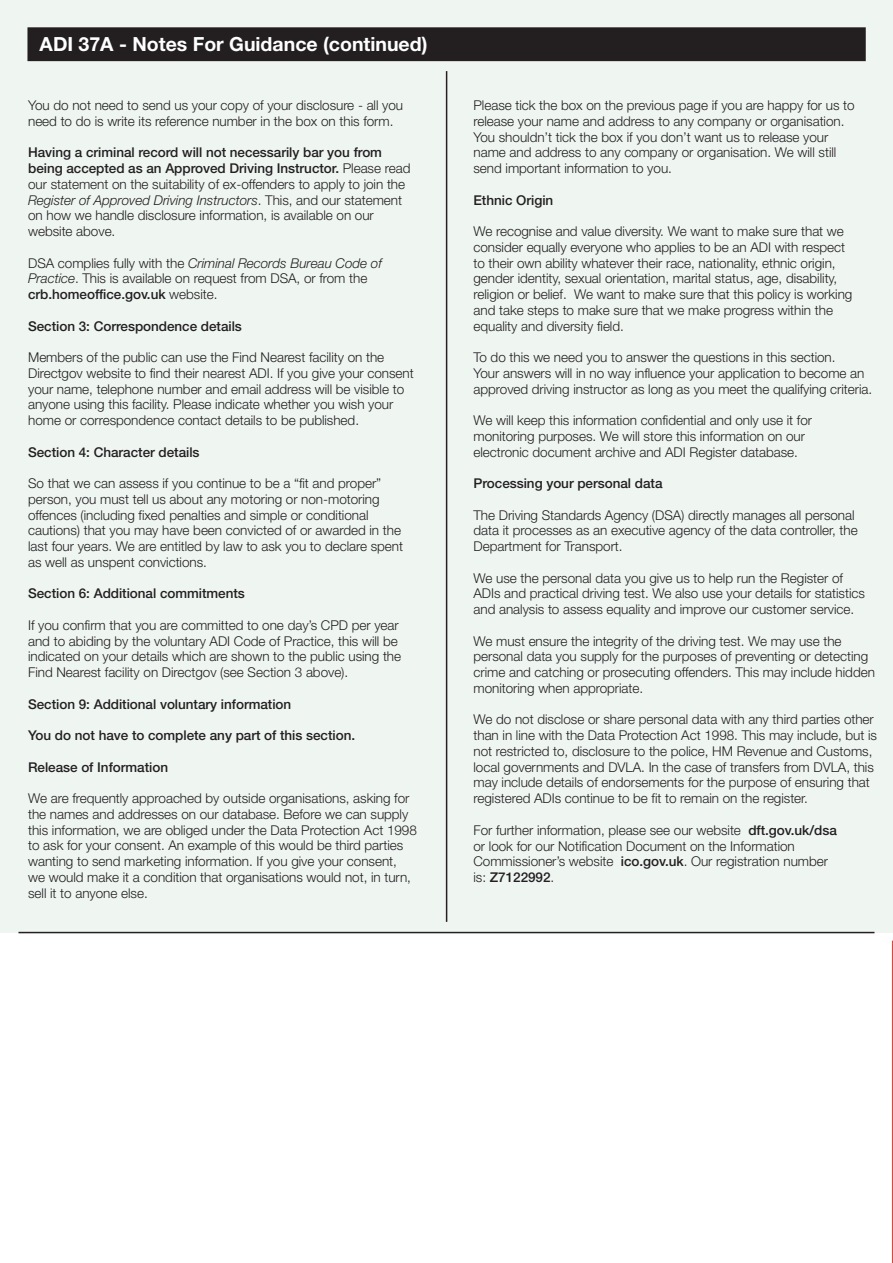
<style>
.page{position:relative;width:893px;height:1263px;background:#fff}
.page>*{position:absolute;margin:0;border:0;box-sizing:border-box;transform-origin:0 0}
.t1{font:700 19.5px "Helvetica Neue";color:#fff}
.t2{font:300 13.5px/15.8px "Helvetica Neue";letter-spacing:-.005em;color:#231f20}
.t3{font:500 13.5px "Helvetica Neue";letter-spacing:-.005em;color:#231f20}
.s1{font-weight:500}
.s2{font-style:italic}
</style>
<div class="page">
<div style="left:0;top:0;width:893px;height:932px;background:#eff6f2"></div>
<div style="left:28px;top:28px;width:837px;height:32px;background:#231f20"></div>
<div style="left:27px;top:27px;width:839px;height:34px;border:2px solid #231f20"></div>
<hr style="left:446px;top:71px;width:1px;height:851px;background:#231f20">
<hr style="left:19px;top:932px;width:855px;height:1px;background:#231f20">
<hr style="left:892px;top:941px;width:1px;height:322px;background:#ef4035">
<h1 class="t1" style="left:40px;top:37px;width:389px">ADI 37A - Notes For Guidance (continued)</h1>
<p class="t2" style="left:28px;top:99px;width:377px">You do not need to send us your copy of your disclosure - all you need to do is write its reference number in the box on this form.</p>
<p class="t2" style="left:28px;top:146px;width:384px"><span class="s1">Having a criminal record will not necessarily bar you from being accepted as an Approved Driving Instructor.</span> Please read our statement on the suitability of ex-offenders to apply to join the <span class="s2">Register of Approved Driving Instructors</span>. This, and our statement on how we handle disclosure information, is available on our website above.</p>
<p class="t2" style="left:28px;top:256px;width:355px">DSA complies fully with the <span class="s2">Criminal Records Bureau Code of<br>Practice</span>. This is available on request from DSA, or from the <span class="s1">crb.homeoffice.gov.uk</span> website.</p>
<p class="t3" style="left:28px;top:321px;width:215px">Section 3: Correspondence details</p>
<p class="t2" style="left:28px;top:351px;width:387px">Members of the public can use the Find Nearest facility on the Directgov website to find their nearest ADI. If you give your consent your name, telephone number and email address will be visible to anyone using this facility. Please indicate whether you wish your home or correspondence contact details to be published.</p>
<p class="t3" style="left:28px;top:447px;width:173px">Section 4: Character details</p>
<p class="t2" style="left:28px;top:477px;width:376px">So that we can assess if you continue to be a “fit and proper” person, you must tell us about any motoring or non-motoring offences (including fixed penalties and simple or conditional cautions) that you may have been convicted of or awarded in the last four years. We are entitled by law to ask you to declare spent as well as unspent convictions.</p>
<p class="t3" style="left:28px;top:589px;width:218px">Section 6: Additional commitments</p>
<p class="t2" style="left:28px;top:618px;width:375px">If you confirm that you are committed to one day’s CPD per year and to abiding by the voluntary ADI Code of Practice, this will be indicated on your details which are shown to the public using the Find Nearest facility on Directgov (see Section 3 above).</p>
<p class="t3" style="left:28px;top:699px;width:265px">Section 9: Additional voluntary information</p>
<p class="t3" style="left:28px;top:730px;width:329px">You do not have to complete any part of this section.</p>
<p class="t3" style="left:28px;top:762px;width:141px">Release of Information</p>
<p class="t2" style="left:28px;top:792px;width:390px">We are frequently approached by outside organisations, asking for the names and addresses on our database. Before we can supply this information, we are obliged under the Data Protection Act 1998 to ask for your consent. An example of this would be third parties wanting to send marketing information. If you give your consent, we would make it a condition that organisations would not, in turn, sell it to anyone else.</p>
<p class="t2" style="left:473px;top:99px;width:383px">Please tick the box on the previous page if you are happy for us to release your name and address to any company or organisation.<br>You shouldn’t tick the box if you don’t want us to release your name and address to any company or organisation. We will still send important information to you.</p>
<p class="t3" style="left:473px;top:195px;width:81px">Ethnic Origin</p>
<p class="t2" style="left:473px;top:225px;width:380px">We recognise and value diversity. We want to make sure that we consider equally everyone who applies to be an ADI with respect to their own ability whatever their race, nationality, ethnic origin, gender identity, sexual orientation, marital status, age, disability, religion or belief. We want to make sure that this policy is working and take steps to make sure that we make progress within the equality and diversity field.</p>
<p class="t2" style="left:473px;top:351px;width:400px">To do this we need you to answer the questions in this section.<br>Your answers will in no way influence your application to become an approved driving instructor as long as you meet the qualifying criteria.</p>
<p class="t2" style="left:473px;top:414px;width:340px">We will keep this information confidential and only use it for monitoring purposes. We will store this information on our electronic document archive and ADI Register database.</p>
<p class="t3" style="left:473px;top:479px;width:190px">Processing your personal data</p>
<p class="t2" style="left:473px;top:508px;width:386px">The Driving Standards Agency (DSA) directly manages all personal data it processes as an executive agency of the data controller, the<br>Department for Transport.</p>
<p class="t2" style="left:473px;top:571px;width:393px">We use the personal data you give us to help run the Register of<br>ADIs and practical driving test. We also use your details for statistics and analysis to assess equality and improve our customer service.</p>
<p class="t2" style="left:473px;top:634px;width:403px">We must ensure the integrity of the driving test. We may use the personal data you supply for the purposes of preventing or detecting crime and catching or prosecuting offenders. This may include hidden monitoring when appropriate.</p>
<p class="t2" style="left:473px;top:713px;width:405px">We do not disclose or share personal data with any third parties other than in line with the Data Protection Act 1998. This may include, but is not restricted to, disclosure to the police, HM Revenue and Customs, local governments and DVLA. In the case of transfers from DVLA, this may include details of endorsements for the purpose of ensuring that registered ADIs continue to be fit to remain on the register.</p>
<p class="t2" style="left:473px;top:823px;width:365px">For further information, please see our website <span class="s1">dft.gov.uk/dsa </span>or look for our Notification Document on the Information Commissioner’s website <span class="s1">ico.gov.uk</span>. Our registration number is: <span class="s1">Z7122992</span>.</p>
</div>
